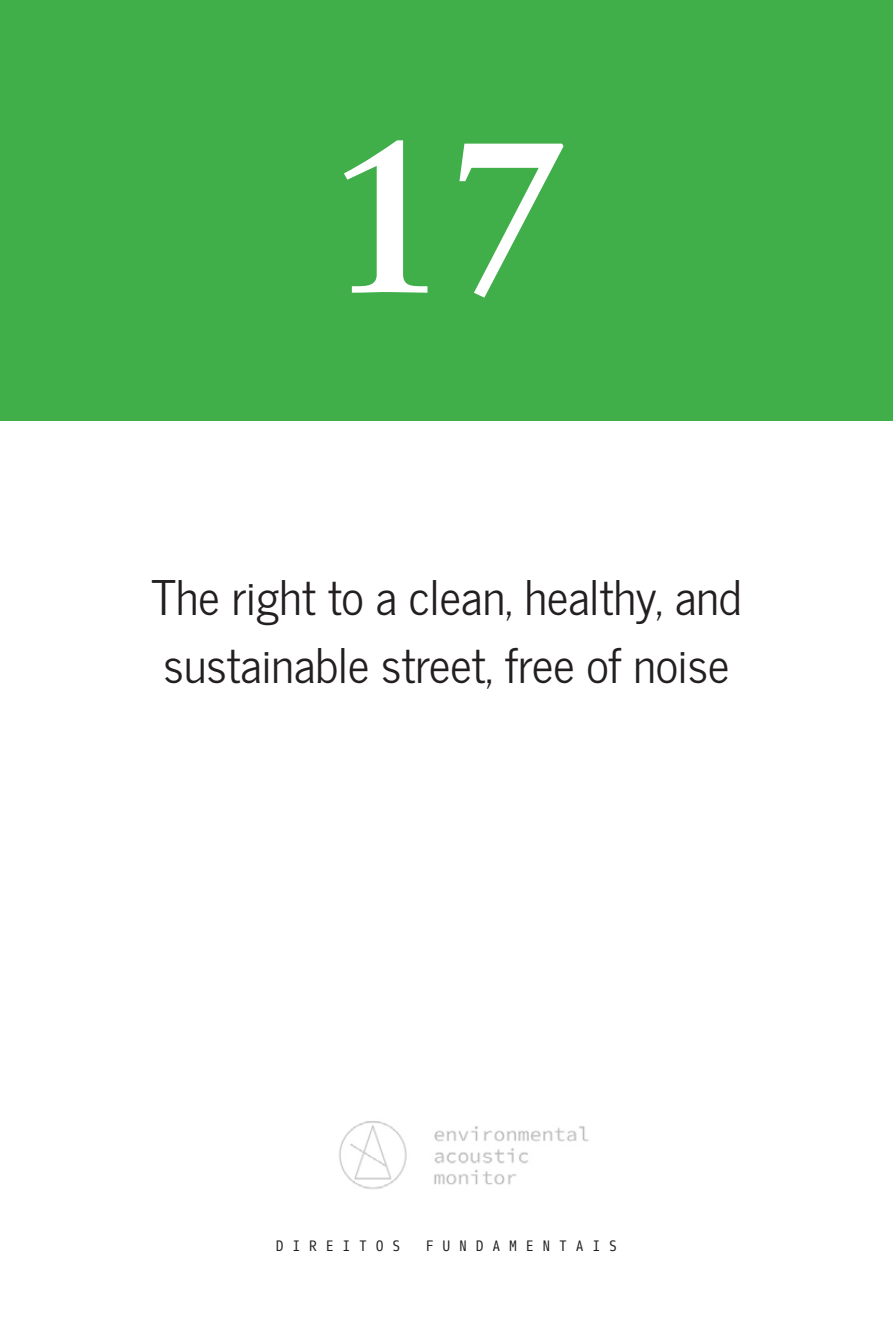
<style>
.page{position:relative;width:893px;height:1340px;background:#fff}
.page>*{position:absolute;margin:0;border:0;box-sizing:border-box;transform-origin:0 0}
.topo{font:700 216px "Sabon LT Std";color:#fff}
.corpo{font:47.25px/67.5px "News Cycle";color:#231f20}
.t1{font:14.62px "Eco Coding";letter-spacing:.6em;color:#231f20}
</style>
<div class="page">
<img style="left:339px;top:1121px;width:250px;height:69px">
<div style="left:0;top:0;width:893px;height:420px;background:#40ae49"></div>
<p class="topo" style="left:326px;top:83px;width:242px">17</p>
<p class="corpo" style="left:151px;top:562px;width:592px">The right to a clean, healthy, and sustainable street, free of noise</p>
<p class="t1" style="left:276px;top:1237px;width:126px">DIREITOS</p>
<p class="t1" style="left:426px;top:1237px;width:193px">FUNDAMENTAIS</p>
</div>
